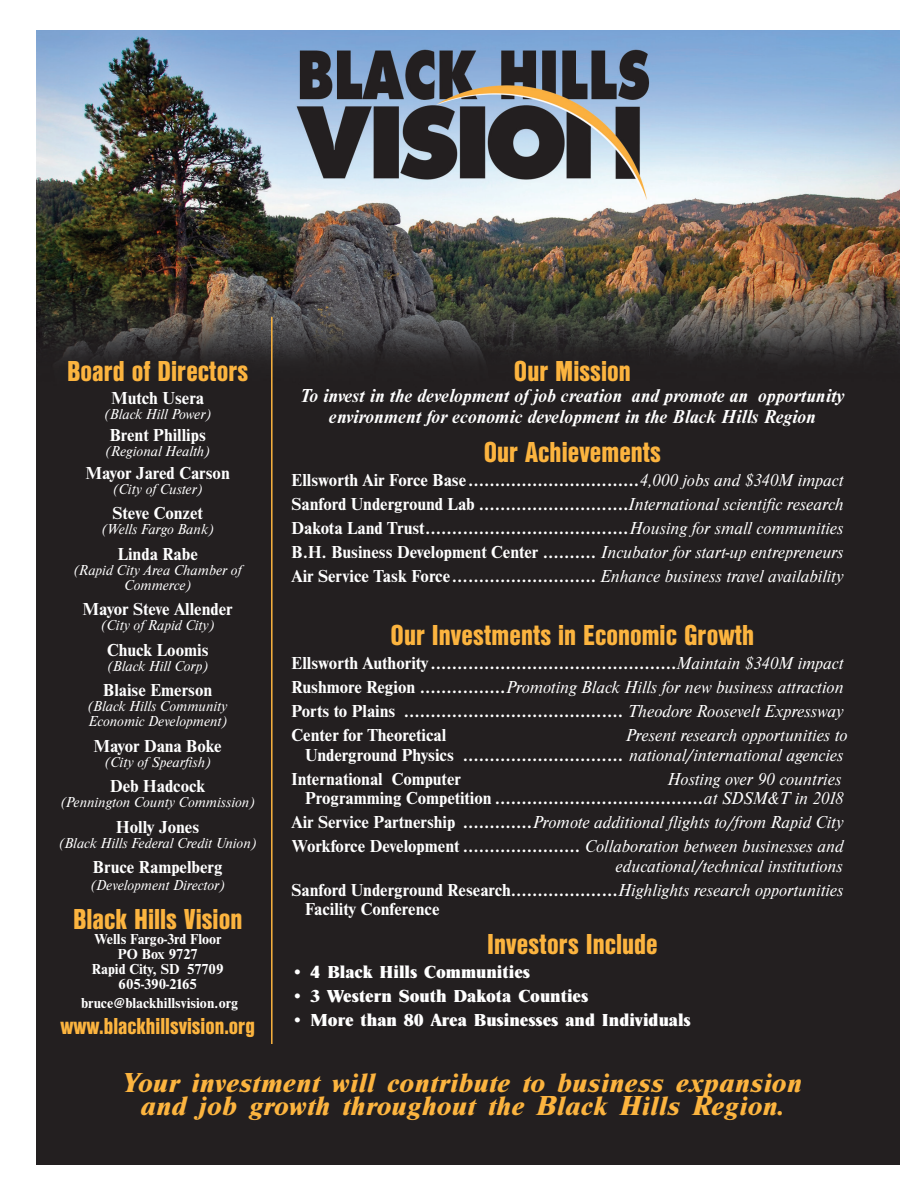
<style>
.page{position:relative;width:918px;height:1188px;background:#fff}
.page>*{position:absolute;margin:0;border:0;box-sizing:border-box;transform-origin:0 0}
.t1{font:30px "Nimbus San D Blac Cond";color:#fcb43f}
.t2{font:28.5px/22.5px "Nimbus Rom D Extr Bold Ital";color:#fcb43f;text-align:center}
.t3{font:24px "Nimbus San D Blac Cond";color:#fcb43f}
.t4{font:italic 700 19.5px/21px "Nimbus Rom D";color:#fff;text-align:center}
.t5{font:700 18px/24px "Nimbus Rom D";color:#fff;text-align:justify}
.t6{font:italic 18px/19.5px "Nimbus Rom D";color:#fff;text-align:right}
.t7{font:700 18px "Nimbus Rom D Extr";color:#fff}
.t8{font:italic 15px/15px "Nimbus Rom D";color:#fff;text-align:center}
.t9{font:700 15px/15px "Nimbus Rom D";color:#fff;text-align:center}
.s1{font-weight:400;font-style:italic}
.s2{font-weight:700;font-style:normal}
</style>
<div class="page">
<img style="left:36px;top:31px;width:864px;height:1134px">
<hr style="left:271px;top:317px;width:2px;height:727px;background:#fcb43f">
<h1 class="t1" style="left:67px;top:354px;width:183px">Board of Directors</h1>
<p class="t5" style="left:112px;top:386px;width:94px">Mutch Usera</p>
<p class="t8" style="left:105px;top:407px;width:107px">(Black Hill Power)</p>
<p class="t5" style="left:110px;top:423px;width:98px">Brent Phillips</p>
<p class="t8" style="left:106px;top:444px;width:105px">(Regional Health)</p>
<p class="t5" style="left:86px;top:461px;width:145px">Mayor Jared Carson</p>
<p class="t8" style="left:114px;top:482px;width:90px">(City of Custer)</p>
<p class="t5" style="left:113px;top:501px;width:92px">Steve Conzet</p>
<p class="t8" style="left:102px;top:522px;width:113px">(Wells Fargo Bank)</p>
<p class="t5" style="left:118px;top:542px;width:82px">Linda Rabe</p>
<p class="t8" style="left:74px;top:563px;width:169px">(Rapid City Area Chamber of<br>Commerce)</p>
<p class="t5" style="left:83px;top:597px;width:151px">Mayor Steve Allender</p>
<p class="t8" style="left:101px;top:618px;width:114px">(City of Rapid City)</p>
<p class="t5" style="left:107px;top:638px;width:103px">Chuck Loomis</p>
<p class="t8" style="left:108px;top:659px;width:101px">(Black Hill Corp)</p>
<p class="t5" style="left:103px;top:678px;width:111px">Blaise Emerson</p>
<p class="t8" style="left:88px;top:699px;width:141px;text-align:left">(Black Hills Community<br>Economic Development)</p>
<p class="t5" style="left:94px;top:734px;width:129px">Mayor Dana Boke</p>
<p class="t8" style="left:105px;top:755px;width:107px">(City of Spearfish)</p>
<p class="t5" style="left:110px;top:774px;width:97px">Deb Hadcock</p>
<p class="t8" style="left:61px;top:795px;width:195px">(Pennington County Commission)</p>
<p class="t5" style="left:116px;top:815px;width:85px">Holly Jones</p>
<p class="t8" style="left:59px;top:836px;width:198px">(Black Hills Federal Credit Union)</p>
<p class="t5" style="left:93px;top:855px;width:131px">Bruce Rampelberg</p>
<p class="t8" style="left:91px;top:878px;width:135px">(Development Director)</p>
<h1 class="t1" style="left:73px;top:901px;width:171px">Black Hills Vision</h1>
<p class="t9" style="left:92px;top:931px;width:133px">Wells Fargo-3rd Floor<br>PO Box 9727<br>Rapid City, SD 57709<br>605-390-2165</p>
<p class="t9" style="left:81px;top:996px;width:159px">bruce@blackhillsvision.org</p>
<h3 class="t3" style="left:61px;top:1012px;width:196px">www.blackhillsvision.org</h3>
<h1 class="t1" style="left:514px;top:354px;width:118px">Our Mission</h1>
<p class="t4" style="left:301px;top:386px;width:545px">To invest in the development of job creation and promote an opportunity environment for economic development in the Black Hills Region</p>
<h1 class="t1" style="left:484px;top:435px;width:179px">Our Achievements</h1>
<p class="t5" style="left:292px;top:468px;width:554px">Ellsworth Air Force Base................................<span class="s1">4,000 jobs and $340M impact </span>Sanford Underground Lab ............................<span class="s1">International scientific research </span>Dakota Land Trust......................................<span class="s1">Housing for small communities </span>B.H. Business Development Center .......... <span class="s1">Incubator for start-up entrepreneurs </span>Air Service Task Force........................... <span class="s1">Enhance business travel availability</span></p>
<h1 class="t1" style="left:391px;top:618px;width:365px">Our Investments in Economic Growth</h1>
<p class="t5" style="left:292px;top:651px;width:554px">Ellsworth Authority ..............................................<span class="s1">Maintain $340M impact </span>Rushmore Region ................<span class="s1">Promoting Black Hills for new business attraction </span>Ports to Plains ......................................... <span class="s1">Theodore Roosevelt Expressway </span>Center for Theoretical</p>
<p class="t6" style="left:305px;top:726px;width:544px">Present research opportunities to<br><span class="s2">Underground Physics ..............................</span> national/international agencies</p>
<p class="t5" style="left:292px;top:767px;width:171px">International Computer</p>
<p class="t5" style="left:305px;top:769px;width:540px;line-height:19.5px;text-align:right"><span class="s1">Hosting over 90 countries<br></span>Programming Competition .......................................<span class="s1">at SDSM&amp;T in 2018</span></p>
<p class="t5" style="left:292px;top:810px;width:554px">Air Service Partnership .............<span class="s1">Promote additional flights to/from Rapid City<br></span>Workforce Development ...................... <span class="s1">Collaboration between businesses and</span></p>
<p class="t6" style="left:292px;top:854px;width:554px;line-height:24px">educational/technical institutions<br><span class="s2">Sanford Underground Research....................</span>Highlights research opportunities</p>
<p class="t5" style="left:305px;top:897px;width:136px">Facility Conference</p>
<h1 class="t1" style="left:487px;top:927px;width:172px">Investors Include</h1>
<p class="t7" style="left:292px;top:962px;width:240px">• 4 Black Hills Communities</p>
<p class="t7" style="left:292px;top:986px;width:298px">• 3 Western South Dakota Counties</p>
<p class="t7" style="left:292px;top:1010px;width:401px">• More than 80 Area Businesses and Individuals</p>
<h2 class="t2" style="left:123px;top:1072px;width:681px">Your investment will contribute to business expansion and job growth throughout the Black Hills Region.</h2>
</div>
